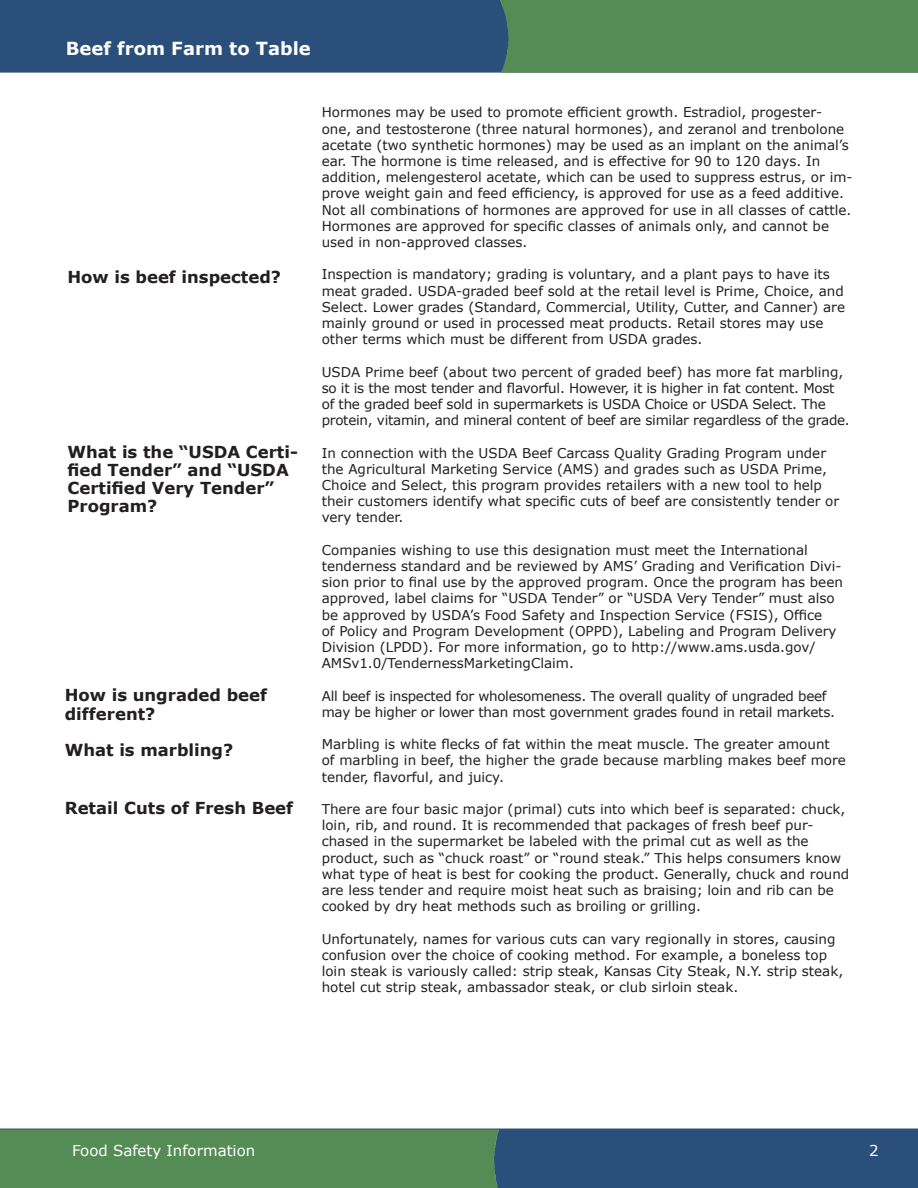
<style>
.page{position:relative;width:918px;height:1188px;background:#fff}
.page>*{position:absolute;margin:0;border:0;box-sizing:border-box;transform-origin:0 0}
.t1{font:700 18px "Verdana";color:#fff}
.t2{font:700 16.5px/18px "Verdana";color:#231f20}
.t3{font:15px "Verdana";color:#fff}
.t4{font:13.5px/16.2px "Verdana";color:#231f20}
.t5{font:13.5px/16.2px "Verdana";letter-spacing:-.02em;color:#231f20}
</style>
<div class="page">
<div style="left:0;top:0;width:500px;height:73px;background:#2a4f7a"></div>
<div style="left:500px;top:0;width:418px;height:73px;background:#558c55"></div>
<div style="left:499px;top:1129px;width:419px;height:59px;background:#2a4f7a"></div>
<div style="left:0;top:1129px;width:499px;height:59px;background:#558c55"></div>
<p class="t1" style="left:66px;top:36px;width:247px">Beef from Farm to Table</p>
<p class="t2" style="left:68px;top:268px;width:215px">How is beef inspected?</p>
<p class="t2" style="left:67px;top:443px;width:232px">What is the “USDA Certi&shy;fied Tender” and “USDA<br>Certified Very Tender”<br>Program?</p>
<p class="t2" style="left:65px;top:686px;width:204px;line-height:18.8px">How is ungraded beef different?</p>
<p class="t2" style="left:65px;top:741px;width:170px">What is marbling?</p>
<p class="t2" style="left:65px;top:799px;width:230px">Retail Cuts of Fresh Beef</p>
<p class="t4" style="left:322px;top:104px;width:532px">Hormones may be used to promote efficient growth. Estradiol, progester&shy;one, and testosterone (three natural hormones), and zeranol and trenbolone acetate (two synthetic hormones) may be used as an implant on the animal’s ear. The hormone is time released, and is effective for 90 to 120 days. In addition, melengesterol acetate, which can be used to suppress estrus, or im&shy;prove weight gain and feed efficiency, is approved for use as a feed additive.<br>Not all combinations of hormones are approved for use in all classes of cattle.<br>Hormones are approved for specific classes of animals only, and cannot be used in non-approved classes.</p>
<p class="t4" style="left:322px;top:266px;width:525px">Inspection is mandatory; grading is voluntary, and a plant pays to have its meat graded. USDA-graded beef sold at the retail level is Prime, Choice, and Select. Lower grades (Standard, Commercial, Utility, Cutter, and Canner) are mainly ground or used in processed meat products. Retail stores may use other terms which must be different from USDA grades.</p>
<p class="t5" style="left:322px;top:364px;width:530px">USDA Prime beef (about two percent of graded beef) has more fat marbling, so it is the most tender and flavorful. However, it is higher in fat content. Most of the graded beef sold in supermarkets is USDA Choice or USDA Select. The protein, vitamin, and mineral content of beef are similar regardless of the grade.</p>
<p class="t4" style="left:322px;top:445px;width:519px">In connection with the USDA Beef Carcass Quality Grading Program under the Agricultural Marketing Service (AMS) and grades such as USDA Prime, Choice and Select, this program provides retailers with a new tool to help their customers identify what specific cuts of beef are consistently tender or very tender.</p>
<p class="t4" style="left:322px;top:542px;width:523px">Companies wishing to use this designation must meet the International tenderness standard and be reviewed by AMS’ Grading and Verification Divi&shy;sion prior to final use by the approved program. Once the program has been approved, label claims for “USDA Tender” or “USDA Very Tender” must also be approved by USDA’s Food Safety and Inspection Service (FSIS), Office<br>of Policy and Program Development (OPPD), Labeling and Program Delivery Division (LPDD). For more information, go to http://www.ams.usda.gov/ AMSv1.0/TendernessMarketingClaim.</p>
<p class="t5" style="left:322px;top:688px;width:515px">All beef is inspected for wholesomeness. The overall quality of ungraded beef may be higher or lower than most government grades found in retail markets.</p>
<p class="t4" style="left:322px;top:736px;width:526px">Marbling is white flecks of fat within the meat muscle. The greater amount of marbling in beef, the higher the grade because marbling makes beef more tender, flavorful, and juicy.</p>
<p class="t4" style="left:322px;top:801px;width:529px">There are four basic major (primal) cuts into which beef is separated: chuck, loin, rib, and round. It is recommended that packages of fresh beef pur&shy;chased in the supermarket be labeled with the primal cut as well as the product, such as “chuck roast” or “round steak.” This helps consumers know what type of heat is best for cooking the product. Generally, chuck and round are less tender and require moist heat such as braising; loin and rib can be cooked by dry heat methods such as broiling or grilling.</p>
<p class="t4" style="left:322px;top:931px;width:523px">Unfortunately, names for various cuts can vary regionally in stores, causing confusion over the choice of cooking method. For example, a boneless top loin steak is variously called: strip steak, Kansas City Steak, N.Y. strip steak, hotel cut strip steak, ambassador steak, or club sirloin steak.</p>
<p class="t3" style="left:72px;top:1141px;width:185px">Food Safety Information</p>
<p class="t3" style="left:869px;top:1141px;width:11px">2</p>
</div>
